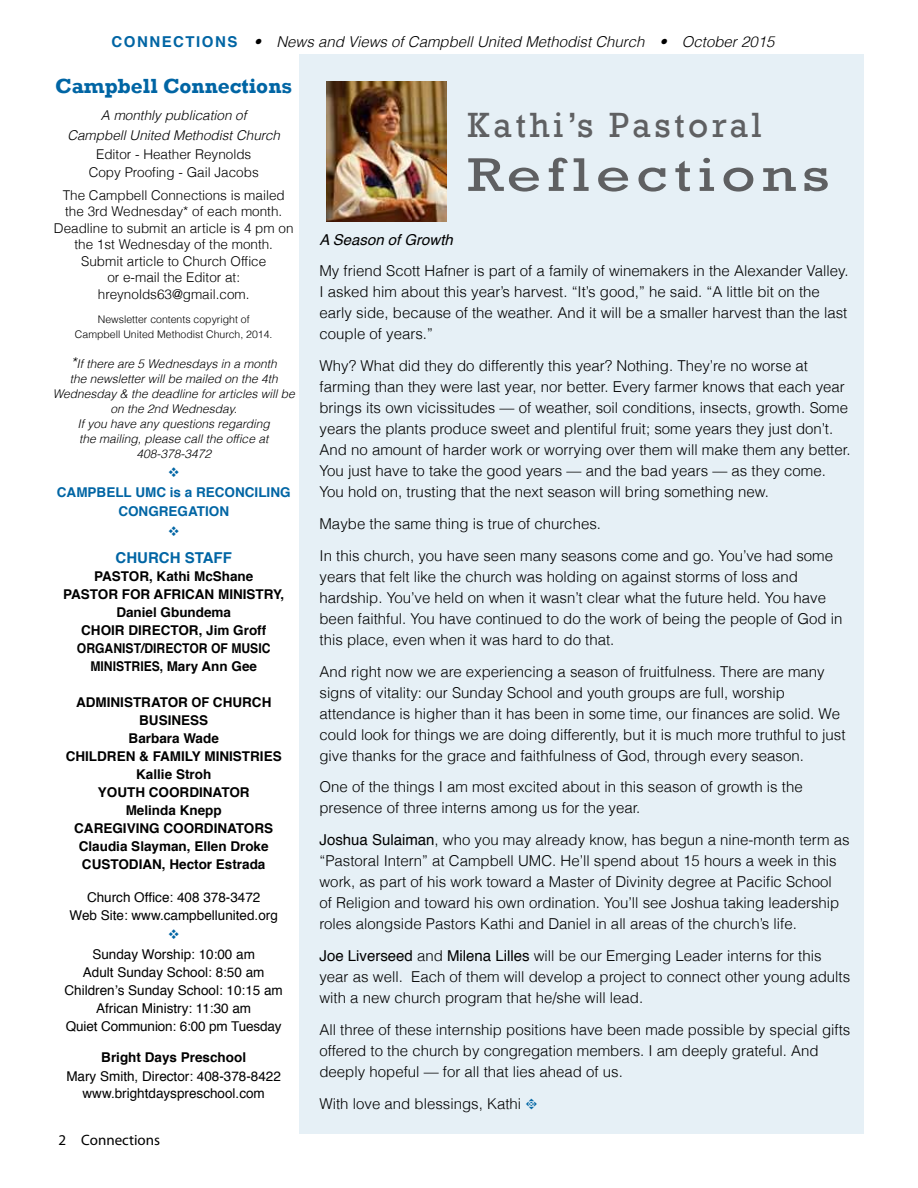
<style>
.page{position:relative;width:918px;height:1188px;background:#fff}
.page>*{position:absolute;margin:0;border:0;box-sizing:border-box;transform-origin:0 0}
.t1{font:48px "Rockwell";letter-spacing:.1em;color:#5f6062;scale:1.25 1}
.t2{font:36px "Rockwell";letter-spacing:.1em;color:#5f6062}
.t3{font:700 21px "Rockwell";color:#0065a4}
.t4{font:300 15px/21px "Helvetica";color:#000}
.t5{font:italic 300 15px "Helvetica";color:#000}
.t6{font:italic 15px "Helvetica";color:#000}
.t7{font:15px "Myriad Pro";color:#000}
.t8{font:700 15px "Helvetica";color:#0065a4}
.t9{font:700 13.5px/18px "Helvetica";color:#000;text-align:center}
.t10{font:13.5px/18px "Helvetica";color:#000;text-align:center}
.t11{font:300 13.5px/16.5px "Helvetica";color:#000;text-align:center}
.t12{font:italic 300 13.5px/19.5px "Helvetica";color:#000;text-align:center}
.t13{font:700 13.5px/19.5px "Helvetica";color:#0065a4;text-align:center}
.t14{font:italic 300 12px/15px "Helvetica";color:#000;text-align:center}
.t15{font:300 10.5px/15px "Helvetica";color:#000;text-align:center}
.s1{font-weight:700;font-style:normal;color:#0065a4}
.s2{font-size:15px}
.s3{font-weight:400}
.s4{font-family:"Type Embellishments One Let Plain";font-weight:400;color:#0065a4}
</style>
<div class="page">
<div style="left:299px;top:54px;width:565px;height:1080px;background:#e6f0f6"></div>
<img style="left:327px;top:82px;width:120px;height:139px">
<p class="t5" style="left:112px;top:33px;width:664px"><span class="s1">CONNECTIONS</span> • News and Views of Campbell United Methodist Church • October 2015</p>
<h3 class="t3" style="left:55px;top:73px;width:238px">Campbell Connections</h3>
<p class="t12" style="left:67px;top:106px;width:214px">A monthly publication of<br>Campbell United Methodist Church</p>
<p class="t11" style="left:89px;top:145px;width:172px;line-height:18px">Editor - Heather Reynolds<br>Copy Proofing - Gail Jacobs</p>
<p class="t11" style="left:54px;top:186px;width:241px">The Campbell Connections is mailed the 3rd Wednesday* of each month.<br>Deadline to submit an article is 4 pm on the 1st Wednesday of the month.<br>Submit article to Church Office<br>or e-mail the Editor at: hreynolds63@gmail.com.</p>
<p class="t15" style="left:75px;top:311px;width:199px">Newsletter contents copyright of<br>Campbell United Methodist Church, 2014.</p>
<p class="t14" style="left:53px;top:356px;width:244px"><span class="s2">*</span>If there are 5 Wednesdays in a month<br>the newsletter will be mailed on the 4th<br>Wednesday &amp; the deadline for articles will be on the 2nd Wednesday.<br>If you have any questions regarding<br>the mailing, please call the office at<br>408-378-3472</p>
<p class="t13" style="left:57px;top:482px;width:235px">CAMPBELL UMC is a RECONCILING<br>CONGREGATION</p>
<p class="t8" style="left:116px;top:545px;width:118px">CHURCH STAFF</p>
<p class="t9" style="left:63px;top:567px;width:223px">PASTOR, Kathi McShane<br>PASTOR FOR AFRICAN MINISTRY,<br>Daniel Gbundema<br>CHOIR DIRECTOR, Jim Groff<br>ORGANIST/DIRECTOR OF MUSIC<br>MINISTRIES, Mary Ann Gee</p>
<p class="t9" style="left:66px;top:693px;width:218px">ADMINISTRATOR OF CHURCH<br>BUSINESS<br>Barbara Wade<br>CHILDREN &amp; FAMILY MINISTRIES<br>Kallie Stroh<br>YOUTH COORDINATOR<br>Melinda Knepp<br>CAREGIVING COORDINATORS<br>Claudia Slayman, Ellen Droke<br>CUSTODIAN, Hector Estrada</p>
<p class="t10" style="left:70px;top:888px;width:210px">Church Office: 408 378-3472<br>Web Site: www.campbellunited.org</p>
<p class="t10" style="left:65px;top:945px;width:220px">Sunday Worship: 10:00 am<br>Adult Sunday School: 8:50 am<br>Children’s Sunday School: 10:15 am<br>African Ministry: 11:30 am<br>Quiet Communion: 6:00 pm Tuesday</p>
<p class="t9" style="left:101px;top:1048px;width:146px">Bright Days Preschool</p>
<p class="t10" style="left:66px;top:1069px;width:216px;line-height:16.5px">Mary Smith, Director: 408-378-8422 www.brightdayspreschool.com</p>
<h2 class="t2" style="left:468px;top:104px;width:296px">Kathi’s Pastoral</h2>
<h1 class="t1" style="left:468px;top:147px;width:291px">Reflections</h1>
<p class="t6" style="left:320px;top:227px;width:135px">A Season of Growth</p>
<p class="t4" style="left:320px;top:260px;width:531px">My friend Scott Hafner is part of a family of winemakers in the Alexander Valley.<br>I asked him about this year’s harvest. “It’s good,” he said. “A little bit on the early side, because of the weather. And it will be a smaller harvest than the last couple of years.”</p>
<p class="t4" style="left:320px;top:355px;width:533px">Why? What did they do differently this year? Nothing. They’re no worse at farming than they were last year, nor better. Every farmer knows that each year brings its own vicissitudes — of weather, soil conditions, insects, growth. Some years the plants produce sweet and plentiful fruit; some years they just don’t.<br>And no amount of harder work or worrying over them will make them any better.<br>You just have to take the good years — and the bad years — as they come.<br>You hold on, trusting that the next season will bring something new.</p>
<p class="t4" style="left:320px;top:508px;width:515px;line-height:31.8px">Maybe the same thing is true of churches.<br>In this church, you have seen many seasons come and go. You’ve had some</p>
<p class="t4" style="left:320px;top:566px;width:525px">years that felt like the church was holding on against storms of loss and hardship. You’ve held on when it wasn’t clear what the future held. You have been faithful. You have continued to do the work of being the people of God in this place, even when it was hard to do that.</p>
<p class="t4" style="left:320px;top:661px;width:528px">And right now we are experiencing a season of fruitfulness. There are many signs of vitality: our Sunday School and youth groups are full, worship attendance is higher than it has been in some time, our finances are solid. We could look for things we are doing differently, but it is much more truthful to just give thanks for the grace and faithfulness of God, through every season.</p>
<p class="t4" style="left:320px;top:776px;width:485px">One of the things I am most excited about in this season of growth is the presence of three interns among us for the year.</p>
<p class="t4" style="left:320px;top:829px;width:532px"><span class="s3">Joshua Sulaiman</span>, who you may already know, has begun a nine-month term as “Pastoral Intern” at Campbell UMC. He’ll spend about 15 hours a week in this work, as part of his work toward a Master of Divinity degree at Pacific School<br>of Religion and toward his own ordination. You’ll see Joshua taking leadership roles alongside Pastors Kathi and Daniel in all areas of the church’s life.</p>
<p class="t4" style="left:319px;top:945px;width:532px"><span class="s3">Joe Liverseed</span> and <span class="s3">Milena Lilles</span> will be our Emerging Leader interns for this year as well. Each of them will develop a project to connect other young adults with a new church program that he/she will lead.</p>
<p class="t4" style="left:319px;top:1019px;width:533px">All three of these internship positions have been made possible by special gifts offered to the church by congregation members. I am deeply grateful. And deeply hopeful — for all that lies ahead of us.</p>
<p class="t4" style="left:319px;top:1093px;width:219px">With love and blessings, Kathi <span class="s4">t</span></p>
<p class="t7" style="left:59px;top:1131px;width:103px">2 Connections</p>
</div>
